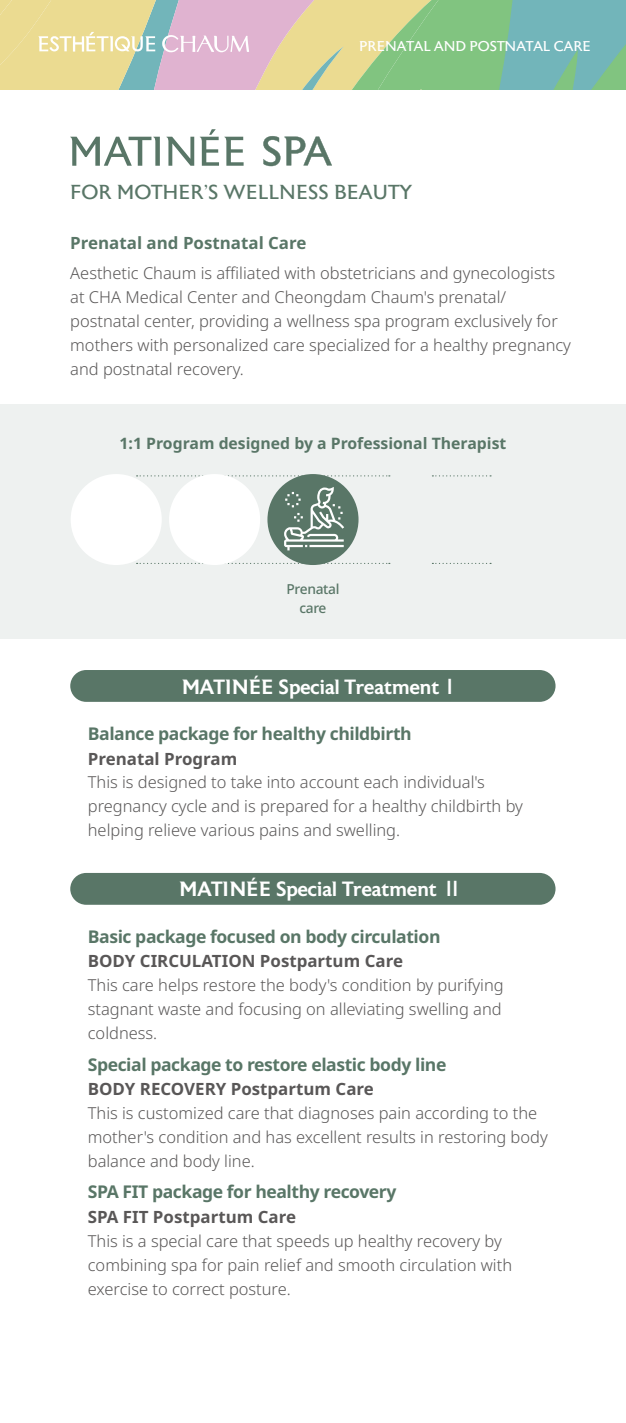
<style>
.page{position:relative;width:626px;height:1423px;background:#fff}
.page>*{position:absolute;margin:0;border:0;box-sizing:border-box;transform-origin:0 0}
.t1{font:500 20.7px "Astoria";color:#fff}
.t2{font:20.25px "Astoria";color:#597667}
.t3{font:700 17.55px "Noto Sans";letter-spacing:-.025em;color:#597667}
.t4{font:700 16.88px "Noto Sans";color:#595757}
.t5{font:700 16.88px "Noto Sans";color:#597667}
.t6{font:300 16.43px/23.8px "Noto Sans";color:#595757}
.t7{font:700 15.75px "Noto Sans";color:#597667}
.t8{font:14.17px "Astoria";letter-spacing:-.005em;color:#fff}
.t9{font:500 13.72px/18.2px "Noto Sans";letter-spacing:-.025em;color:#597667;text-align:center}
.s1{font-family:"Noto Sans KR"}
</style>
<div class="page">
<svg style="left:0;top:0;width:625px;height:90px;background:#b9c7a3"></svg>
<div style="left:70px;top:670px;width:485px;height:32px;background:#597667;border-radius:16px"></div>
<div style="left:70px;top:873px;width:485px;height:31px;background:#597667;border-radius:16px"></div>
<svg style="left:70px;top:137px;width:90px;height:29px"></svg>
<svg style="left:166px;top:137px;width:28px;height:29px"></svg>
<svg style="left:200px;top:129px;width:43px;height:37px"></svg>
<svg style="left:263px;top:136px;width:69px;height:30px"></svg>
<div style="left:0;top:405px;width:625px;height:234px;background:#eef1f0"></div>
<svg style="left:136px;top:563px;width:253px;height:1px"></svg>
<svg style="left:432px;top:563px;width:58px;height:1px"></svg>
<svg style="left:136px;top:475px;width:253px;height:1px"></svg>
<svg style="left:432px;top:475px;width:58px;height:1px"></svg>
<div style="left:71px;top:474px;width:91px;height:91px;background:#fff;border-radius:50%"></div>
<div style="left:169px;top:474px;width:91px;height:91px;background:#fff;border-radius:50%"></div>
<div style="left:267px;top:474px;width:91px;height:91px;background:#597667;border-radius:50%"></div>
<svg style="left:284px;top:487px;width:60px;height:63px"></svg>
<p class="t8" style="left:359px;top:39px;width:233px">PRENATAL AND POSTNATAL CARE</p>
<p class="t2" style="left:70px;top:181px;width:343px">FOR MOTHER’S WELLNESS BEAUTY</p>
<p class="t5" style="left:70px;top:231px;width:237px">Prenatal and Postnatal Care</p>
<p class="t6" style="left:70px;top:262px;width:501px">Aesthetic Chaum is affiliated with obstetricians and gynecologists at CHA Medical Center and Cheongdam Chaum's prenatal/ postnatal center, providing a wellness spa program exclusively for mothers with personalized care specialized for a healthy pregnancy and postnatal recovery.</p>
<p class="t7" style="left:119px;top:432px;width:388px">1:1 Program designed by a Professional Therapist</p>
<p class="t9" style="left:286px;top:580px;width:54px">Prenatal care</p>
<p class="t1" style="left:181px;top:675px;width:279px">MATINÉE Special Treatment<span class="s1">Ⅰ</span></p>
<p class="t3" style="left:88px;top:721px;width:325px">Balance package for healthy childbirth</p>
<p class="t4" style="left:88px;top:746px;width:151px">Prenatal Program</p>
<p class="t6" style="left:88px;top:771px;width:436px">This is designed to take into account each individual's pregnancy cycle and is prepared for a healthy childbirth by helping relieve various pains and swelling.</p>
<p class="t1" style="left:179px;top:878px;width:285px">MATINÉE Special Treatment <span class="s1">Ⅱ</span></p>
<p class="t3" style="left:88px;top:923px;width:354px">Basic package focused on body circulation</p>
<p class="t4" style="left:88px;top:949px;width:316px">BODY CIRCULATION Postpartum Care</p>
<p class="t6" style="left:88px;top:973px;width:417px">This care helps restore the body's condition by purifying stagnant waste and focusing on alleviating swelling and coldness.</p>
<p class="t3" style="left:88px;top:1051px;width:360px">Special package to restore elastic body line</p>
<p class="t4" style="left:88px;top:1077px;width:287px">BODY RECOVERY Postpartum Care</p>
<p class="t6" style="left:88px;top:1101px;width:461px">This is customized care that diagnoses pain according to the mother's condition and has excellent results in restoring body balance and body line.</p>
<p class="t3" style="left:88px;top:1179px;width:310px">SPA FIT package for healthy recovery</p>
<p class="t4" style="left:88px;top:1205px;width:209px">SPA FIT Postpartum Care</p>
<p class="t6" style="left:88px;top:1229px;width:425px">This is a special care that speeds up healthy recovery by combining spa for pain relief and smooth circulation with exercise to correct posture.</p>
</div>
